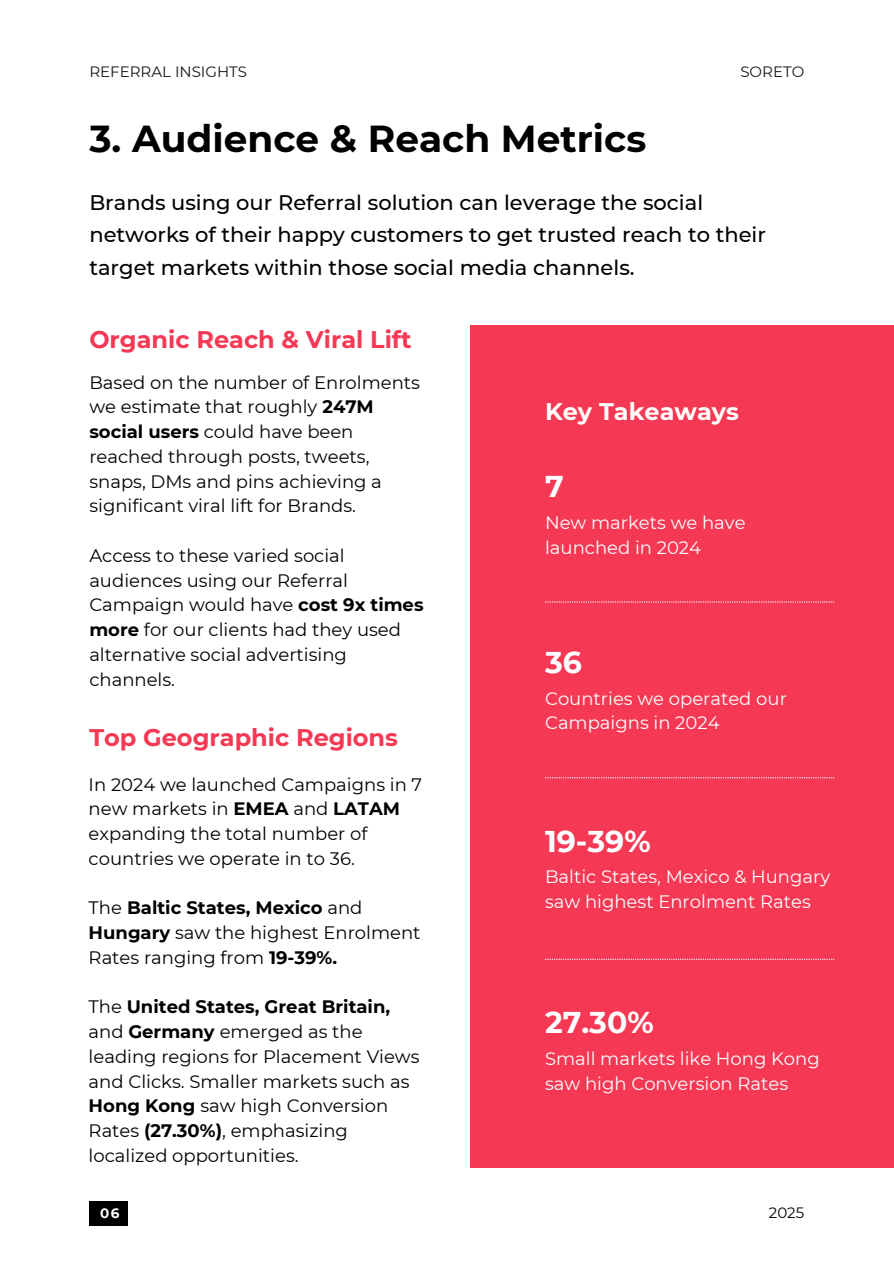
<style>
.page{position:relative;width:894px;height:1264px;background:#fff}
.page>*{position:absolute;margin:0;border:0;box-sizing:border-box;transform-origin:0 0}
.t1{font:700 37.5px "Montserrat";color:#000}
.t2{font:700 30px "Montserrat";color:#fff}
.t3{font:700 24px "Montserrat";color:#f53854}
.t4{font:700 24px "Montserrat";color:#fffefb}
.t5{font:500 21px/32.7px "Montserrat";color:#000}
.t6{font:18px/24.8px "Montserrat";color:#000}
.t7{font:18px/24.8px "Montserrat";color:#fff}
.t8{font:15px "Montserrat";color:#181617}
.t9{font:15px "Montserrat";color:#000}
.t10{font:700 13.5px "Montserrat";color:#fff}
.s1{font-weight:700}
</style>
<div class="page">
<div style="left:89px;top:1201px;width:39px;height:24px;background:#000"></div>
<div style="left:470px;top:325px;width:423px;height:842px;background:#f53854"></div>
<svg style="left:545px;top:601px;width:289px;height:1px"></svg>
<svg style="left:545px;top:777px;width:289px;height:1px"></svg>
<svg style="left:545px;top:958px;width:289px;height:1px"></svg>
<h5 class="t8" style="left:89px;top:62px;width:159px">REFERRAL INSIGHTS</h5>
<h5 class="t8" style="left:740px;top:62px;width:65px">SORETO</h5>
<h5 class="t1" style="left:89px;top:115px;width:558px">3. Audience &amp; Reach Metrics</h5>
<h3 class="t5" style="left:89px;top:186px;width:678px">Brands using our Referral solution can leverage the social networks of their happy customers to get trusted reach to their target markets within those social media channels.</h3>
<h5 class="t3" style="left:89px;top:324px;width:324px">Organic Reach &amp; Viral Lift</h5>
<h6 class="t6" style="left:89px;top:370px;width:332px">Based on the number of Enrolments we estimate that roughly <span class="s1">247M social users</span> could have been reached through posts, tweets, snaps, DMs and pins achieving a significant viral lift for Brands.</h6>
<h6 class="t6" style="left:89px;top:543px;width:335px">Access to these varied social audiences using our Referral<br>Campaign would have <span class="s1">cost 9x times more</span> for our clients had they used alternative social advertising channels.</h6>
<h5 class="t3" style="left:89px;top:723px;width:310px">Top Geographic Regions</h5>
<h1 class="t6" style="left:89px;top:771px;width:335px">In 2024 we launched Campaigns in 7 new markets in <span class="s1">EMEA</span> and <span class="s1">LATAM </span>expanding the total number of countries we operate in to 36.</h1>
<h4 class="t6" style="left:89px;top:895px;width:333px">The <span class="s1">Baltic States, Mexico</span> and<br><span class="s1">Hungary</span> saw the highest Enrolment<br>Rates ranging from <span class="s1">19-39%.</span></h4>
<h3 class="t6" style="left:89px;top:994px;width:332px">The <span class="s1">United States, Great Britain, </span>and <span class="s1">Germany</span> emerged as the leading regions for Placement Views and Clicks. Smaller markets such as<br><span class="s1">Hong Kong</span> saw high Conversion<br>Rates <span class="s1">(27.30%)</span>, emphasizing localized opportunities.</h3>
<h2 class="t4" style="left:545px;top:397px;width:195px">Key Takeaways</h2>
<p class="t2" style="left:545px;top:468px;width:20px">7</p>
<h5 class="t7" style="left:545px;top:510px;width:202px">New markets we have launched in 2024</h5>
<h5 class="t2" style="left:545px;top:643px;width:38px">36</h5>
<p class="t7" style="left:545px;top:685px;width:243px">Countries we operated our<br>Campaigns in 2024</p>
<h2 class="t2" style="left:545px;top:822px;width:107px">19-39%</h2>
<p class="t7" style="left:545px;top:864px;width:286px">Baltic States, Mexico &amp; Hungary saw highest Enrolment Rates</p>
<p class="t2" style="left:545px;top:1004px;width:110px">27.30%</p>
<h5 class="t7" style="left:545px;top:1045px;width:276px">Small markets like Hong Kong saw high Conversion Rates</h5>
<h3 class="t10" style="left:100px;top:1204px;width:21px">06</h3>
<p class="t9" style="left:768px;top:1203px;width:37px">2025</p>
</div>
